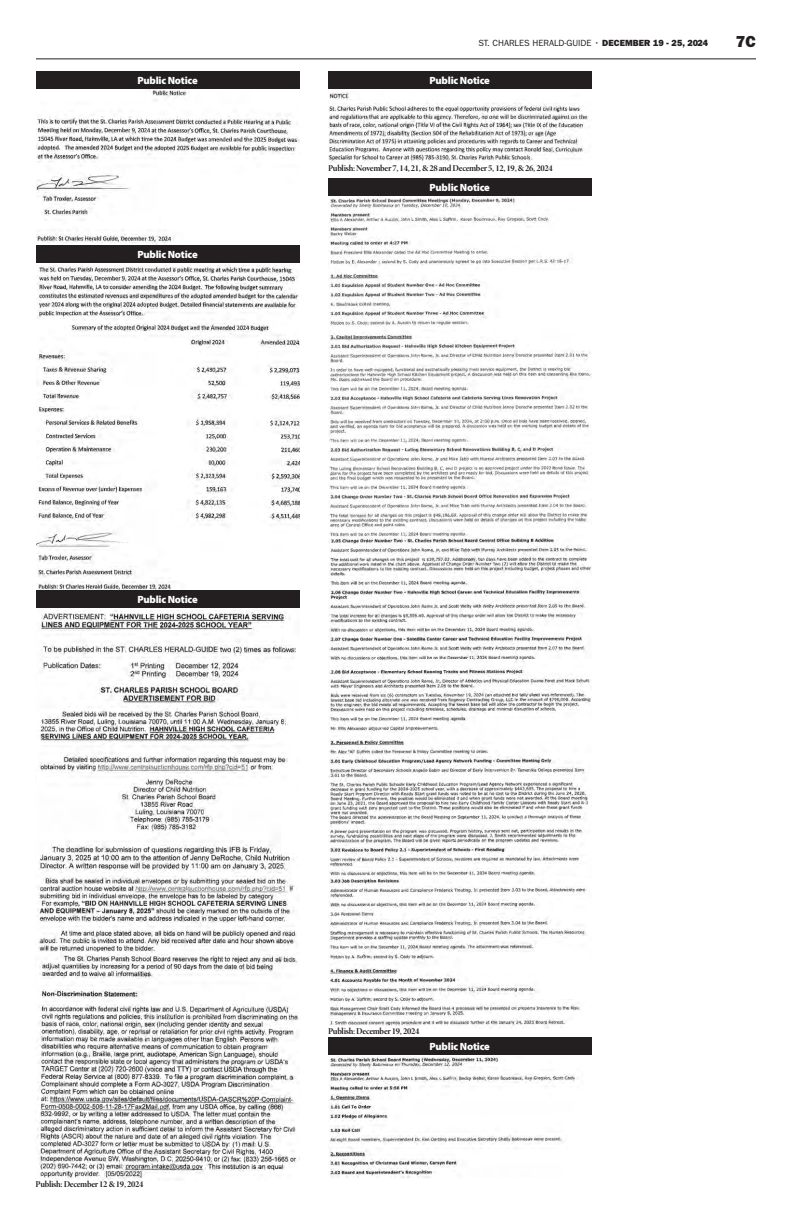
<style>
.page{position:relative;width:792px;height:1224px;background:#fff}
.page>*{position:absolute;margin:0;border:0;box-sizing:border-box;transform-origin:0 0}
.t1{font:16px "ITC Franklin Gothic Std Hvy";color:#231f20}
.t2{font:900 10.5px "Myriad Pro";letter-spacing:-.02em;color:#fff}
.t3{font:9px "Minion Pro Bold Disp";letter-spacing:-.03em;color:#231f20}
.t4{font:9px "ITC Franklin Gothic Std";color:#231f20}
.s1{font-family:"ITC Franklin Gothic Std Hvy"}
</style>
<div class="page">
<hr style="left:36px;top:58px;width:720px;height:1px;background:#231f20">
<div style="left:36px;top:71px;width:263px;height:18px;background:#231f20"></div>
<img style="left:36px;top:90px;width:263px;height:155px">
<div style="left:36px;top:245px;width:263px;height:18px;background:#231f20"></div>
<img style="left:36px;top:265px;width:263px;height:325px">
<div style="left:328px;top:71px;width:263px;height:18px;background:#231f20"></div>
<img style="left:328px;top:92px;width:260px;height:74px">
<div style="left:328px;top:1037px;width:263px;height:18px;background:#231f20"></div>
<img style="left:328px;top:1056px;width:250px;height:122px">
<div style="left:36px;top:590px;width:263px;height:18px;background:#231f20"></div>
<img style="left:37px;top:610px;width:260px;height:342px">
<img style="left:37px;top:954px;width:262px;height:227px">
<div style="left:328px;top:178px;width:263px;height:18px;background:#231f20"></div>
<img style="left:329px;top:197px;width:262px;height:340px">
<svg style="left:328px;top:537px;width:263px;height:339px"></svg>
<svg style="left:328px;top:877px;width:259px;height:151px"></svg>
<p class="t2" style="left:137px;top:73px;width:62px">Public Notice</p>
<p class="t2" style="left:137px;top:247px;width:62px">Public Notice</p>
<p class="t4" style="left:478px;top:38px;width:231px">ST. CHARLES HERALD-GUIDE • <span class="s1">DECEMBER 19 - 25, 2024</span></p>
<h1 class="t1" style="left:736px;top:32px;width:22px">7C</h1>
<p class="t2" style="left:430px;top:73px;width:62px">Public Notice</p>
<p class="t3" style="left:328px;top:163px;width:226px">Publish: November 7, 14, 21, &amp; 28 and December 5, 12, 19, &amp; 26, 2024</p>
<p class="t2" style="left:430px;top:180px;width:62px">Public Notice</p>
<p class="t2" style="left:137px;top:593px;width:62px">Public Notice</p>
<p class="t3" style="left:36px;top:1178px;width:110px">Publish: December 12 &amp; 19, 2024</p>
<p class="t3" style="left:328px;top:1025px;width:93px">Publish: December 19, 2024</p>
<p class="t2" style="left:430px;top:1040px;width:62px">Public Notice</p>
</div>
